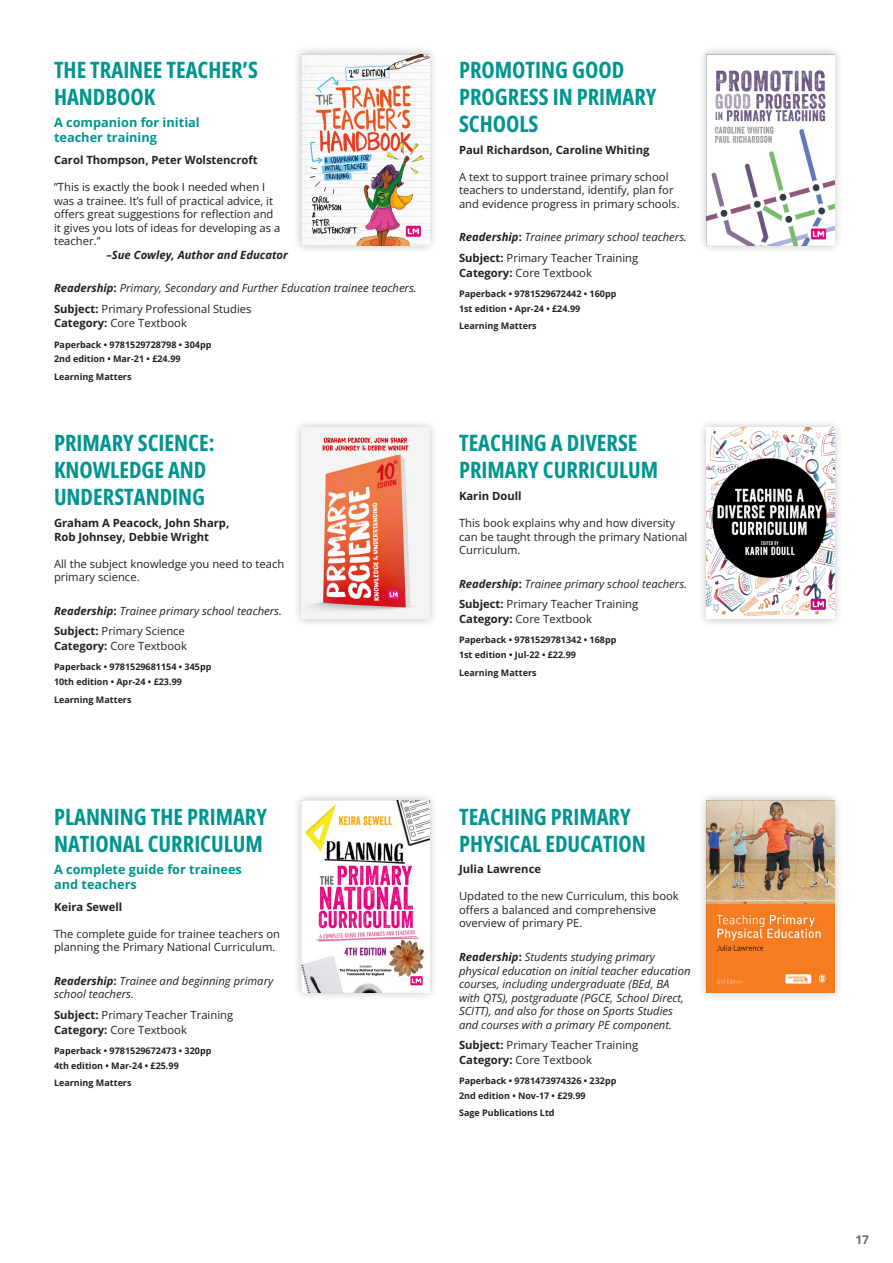
<style>
.page{position:relative;width:893px;height:1263px;background:#fff}
.page>*{position:absolute;margin:0;border:0;box-sizing:border-box;transform-origin:0 0}
.t1{font:22.5px/27px "Open Sans";color:#009590}
.t2{font:700 12.75px/15.3px "Open Sans";color:#009590}
.t3{font:700 12px "Open Sans";color:#6c6d70}
.t4{font:11.25px/13.5px "Open Sans";color:#231f20}
.t5{font:italic 11.25px/13.5px "Open Sans";color:#231f20}
.t6{font:700 11.25px/13.5px "Open Sans";color:#231f20}
.t7{font:italic 700 11.25px "Open Sans";color:#231f20}
.t8{font:700 9px "Open Sans";color:#231f20}
.s1{font-weight:700}
.s2{font-weight:700;font-style:normal}
</style>
<div class="page">
<div style="left:292px;top:45px;width:146px;height:210px;background:#231f20;opacity:.3"></div>
<img style="left:301px;top:54px;width:128px;height:191px">
<div style="left:292px;top:418px;width:146px;height:210px;background:#231f20;opacity:.3"></div>
<img style="left:301px;top:427px;width:128px;height:192px">
<div style="left:292px;top:792px;width:146px;height:209px;background:#231f20;opacity:.3"></div>
<img style="left:301px;top:801px;width:128px;height:191px">
<div style="left:697px;top:45px;width:146px;height:210px;background:#231f20;opacity:.3"></div>
<img style="left:706px;top:54px;width:128px;height:191px">
<div style="left:697px;top:418px;width:146px;height:210px;background:#231f20;opacity:.3"></div>
<img style="left:706px;top:427px;width:128px;height:192px">
<div style="left:697px;top:792px;width:146px;height:209px;background:#231f20;opacity:.3"></div>
<img style="left:706px;top:801px;width:128px;height:191px">
<p class="t1" style="left:54px;top:56px;width:205px">THE TRAINEE TEACHER’S<br>HANDBOOK</p>
<p class="t2" style="left:54px;top:115px;width:147px">A companion for initial teacher training</p>
<p class="t6" style="left:54px;top:153px;width:205px">Carol Thompson, Peter Wolstencroft</p>
<p class="t4" style="left:54px;top:180px;width:228px">”This is exactly the book I needed when I was a trainee. It’s full of practical advice, it offers great suggestions for reflection and it gives you lots of ideas for developing as a teacher.”</p>
<p class="t7" style="left:106px;top:247px;width:183px">–Sue Cowley, Author and Educator</p>
<p class="t5" style="left:54px;top:281px;width:364px"><span class="s1">Readership</span><span class="s2">:</span> Primary, Secondary and Further Education trainee teachers.</p>
<p class="t4" style="left:54px;top:301px;width:199px"><span class="s1">Subject:</span> Primary Professional Studies</p>
<p class="t4" style="left:54px;top:316px;width:134px"><span class="s1">Category:</span> Core Textbook</p>
<p class="t8" style="left:54px;top:338px;width:159px">Paperback • 9781529728798 • 304pp</p>
<p class="t8" style="left:54px;top:353px;width:128px">2nd edition • Mar-21 • £24.99</p>
<p class="t8" style="left:54px;top:371px;width:79px">Learning Matters</p>
<p class="t1" style="left:54px;top:429px;width:162px">PRIMARY SCIENCE:<br>KNOWLEDGE AND<br>UNDERSTANDING</p>
<p class="t6" style="left:54px;top:516px;width:177px">Graham A Peacock, John Sharp,<br>Rob Johnsey, Debbie Wright</p>
<p class="t4" style="left:54px;top:556px;width:232px">All the subject knowledge you need to teach primary science.</p>
<p class="t5" style="left:54px;top:603px;width:229px"><span class="s1">Readership</span><span class="s2">:</span> Trainee primary school teachers.</p>
<p class="t4" style="left:54px;top:624px;width:132px"><span class="s1">Subject:</span> Primary Science</p>
<p class="t4" style="left:54px;top:639px;width:134px"><span class="s1">Category:</span> Core Textbook</p>
<p class="t8" style="left:54px;top:661px;width:159px">Paperback • 9781529681154 • 345pp</p>
<p class="t8" style="left:54px;top:675px;width:129px">10th edition • Apr-24 • £23.99</p>
<p class="t8" style="left:54px;top:693px;width:79px">Learning Matters</p>
<p class="t1" style="left:54px;top:802px;width:215px">PLANNING THE PRIMARY<br>NATIONAL CURRICULUM</p>
<p class="t2" style="left:54px;top:861px;width:189px">A complete guide for trainees and teachers</p>
<p class="t6" style="left:54px;top:899px;width:70px">Keira Sewell</p>
<p class="t4" style="left:54px;top:926px;width:228px">The complete guide for trainee teachers on planning the Primary National Curriculum.</p>
<p class="t5" style="left:54px;top:974px;width:221px"><span class="s1">Readership</span><span class="s2">:</span> Trainee and beginning primary school teachers.</p>
<p class="t4" style="left:54px;top:1007px;width:181px"><span class="s1">Subject:</span> Primary Teacher Training</p>
<p class="t4" style="left:54px;top:1022px;width:134px"><span class="s1">Category:</span> Core Textbook</p>
<p class="t8" style="left:54px;top:1044px;width:159px">Paperback • 9781529672473 • 320pp</p>
<p class="t8" style="left:54px;top:1059px;width:126px">4th edition • Mar-24 • £25.99</p>
<p class="t8" style="left:54px;top:1077px;width:79px">Learning Matters</p>
<p class="t1" style="left:459px;top:56px;width:199px">PROMOTING GOOD<br>PROGRESS IN PRIMARY<br>SCHOOLS</p>
<p class="t6" style="left:459px;top:143px;width:192px">Paul Richardson, Caroline Whiting</p>
<p class="t4" style="left:459px;top:170px;width:222px">A text to support trainee primary school teachers to understand, identify, plan for and evidence progress in primary schools.</p>
<p class="t5" style="left:459px;top:230px;width:229px"><span class="s1">Readership</span><span class="s2">:</span> Trainee primary school teachers.</p>
<p class="t4" style="left:459px;top:251px;width:181px"><span class="s1">Subject:</span> Primary Teacher Training</p>
<p class="t4" style="left:459px;top:265px;width:134px"><span class="s1">Category:</span> Core Textbook</p>
<p class="t8" style="left:459px;top:287px;width:159px">Paperback • 9781529672442 • 160pp</p>
<p class="t8" style="left:459px;top:302px;width:123px">1st edition • Apr-24 • £24.99</p>
<p class="t8" style="left:459px;top:320px;width:79px">Learning Matters</p>
<p class="t1" style="left:459px;top:429px;width:201px">TEACHING A DIVERSE<br>PRIMARY CURRICULUM</p>
<p class="t6" style="left:459px;top:489px;width:64px">Karin Doull</p>
<p class="t4" style="left:459px;top:516px;width:230px">This book explains why and how diversity can be taught through the primary National<br>Curriculum.</p>
<p class="t5" style="left:459px;top:576px;width:229px"><span class="s1">Readership</span><span class="s2">:</span> Trainee primary school teachers.</p>
<p class="t4" style="left:459px;top:597px;width:181px"><span class="s1">Subject:</span> Primary Teacher Training</p>
<p class="t4" style="left:459px;top:612px;width:134px"><span class="s1">Category:</span> Core Textbook</p>
<p class="t8" style="left:459px;top:634px;width:159px">Paperback • 9781529781342 • 168pp</p>
<p class="t8" style="left:459px;top:648px;width:119px">1st edition • Jul-22 • £22.99</p>
<p class="t8" style="left:459px;top:666px;width:79px">Learning Matters</p>
<p class="t1" style="left:459px;top:802px;width:188px">TEACHING PRIMARY<br>PHYSICAL EDUCATION</p>
<p class="t6" style="left:459px;top:862px;width:84px">Julia Lawrence</p>
<p class="t4" style="left:459px;top:889px;width:221px">Updated to the new Curriculum, this book offers a balanced and comprehensive overview of primary PE.</p>
<p class="t5" style="left:459px;top:950px;width:233px"><span class="s1">Readership</span><span class="s2">:</span> Students studying primary physical education on initial teacher education courses, including undergraduate (BEd, BA with QTS), postgraduate (PGCE, School Direct, SCITT), and also for those on Sports Studies and courses with a primary PE component.</p>
<p class="t4" style="left:459px;top:1038px;width:181px"><span class="s1">Subject:</span> Primary Teacher Training</p>
<p class="t4" style="left:459px;top:1052px;width:134px"><span class="s1">Category:</span> Core Textbook</p>
<p class="t8" style="left:459px;top:1074px;width:159px">Paperback • 9781473974326 • 232pp</p>
<p class="t8" style="left:459px;top:1089px;width:128px">2nd edition • Nov-17 • £29.99</p>
<p class="t8" style="left:459px;top:1107px;width:97px">Sage Publications Ltd</p>
<p class="t3" style="left:855px;top:1232px;width:15px">17</p>
</div>
